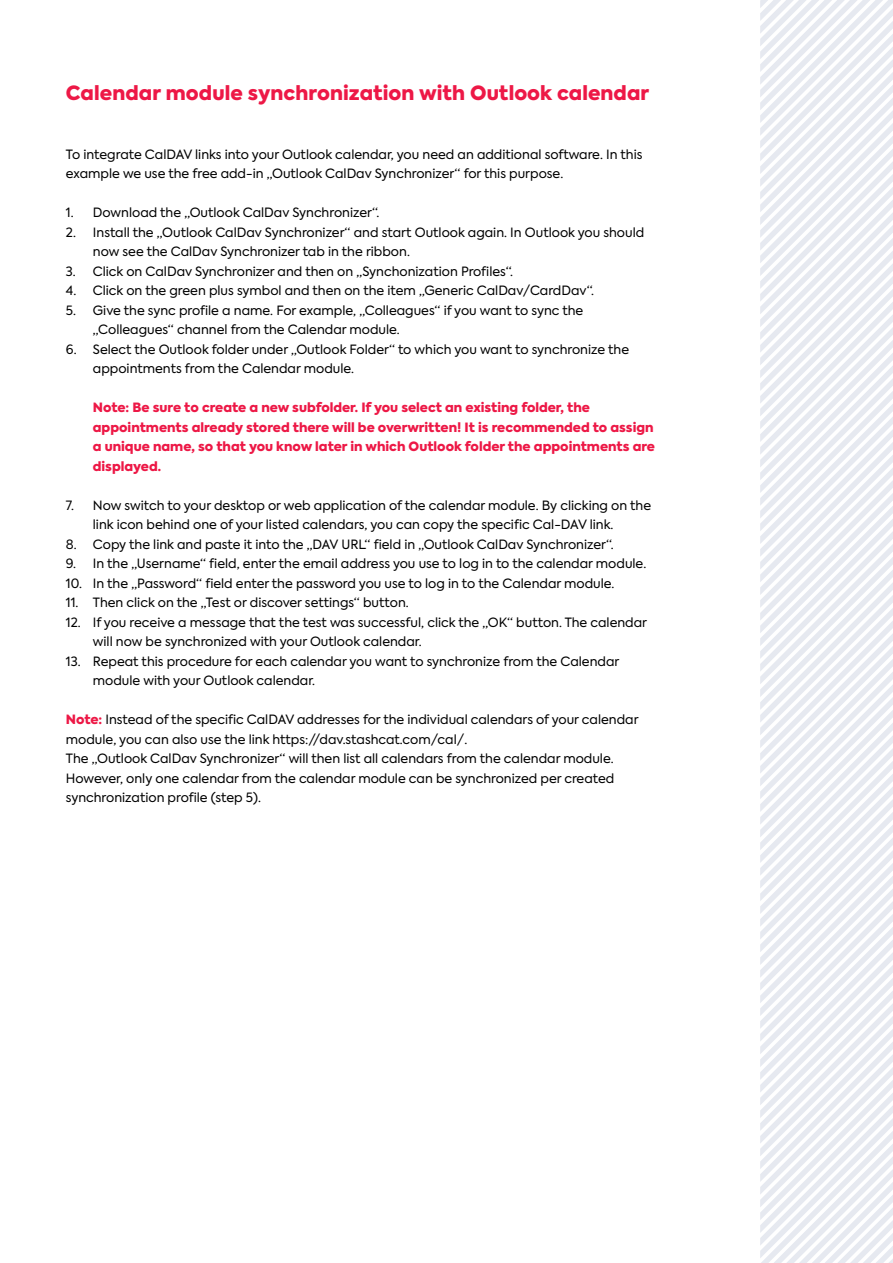
<style>
.page{position:relative;width:893px;height:1263px;background:#fff}
.page>*{position:absolute;margin:0;border:0;box-sizing:border-box;transform-origin:0 0}
.Zwischenheadline_1_13pt{font:900 19.5px "Axiforma";letter-spacing:.005em;color:#ed1846}
.Fließtext{font:12.75px/19.5px "Axiforma";color:#000}
.t1{font:900 12.75px/19.5px "Axiforma";color:#ed1846}
.s1{font-weight:900;color:#ed1846}
</style>
<div class="page">
<svg style="left:760px;top:0;width:133px;height:1263px"></svg>
<p class="Zwischenheadline_1_13pt" style="left:66px;top:79px;width:585px">Calendar module synchronization with Outlook calendar</p>
<p class="Fließtext" style="left:66px;top:145px;width:578px">To integrate CalDAV links into your Outlook calendar, you need an additional software. In this example we use the free add-in „Outlook CalDav Synchronizer“ for this purpose.</p>
<p class="Fließtext" style="left:66px;top:203px;width:315px">1. Download the „Outlook CalDav Synchronizer“.</p>
<p class="Fließtext" style="left:93px;top:223px;width:553px;text-indent:-27px">2. Install the „Outlook CalDav Synchronizer“ and start Outlook again. In Outlook you should now see the CalDav Synchronizer tab in the ribbon.</p>
<p class="Fließtext" style="left:66px;top:262px;width:449px">3. Click on CalDav Synchronizer and then on „Synchonization Profiles“.</p>
<p class="Fließtext" style="left:66px;top:281px;width:530px">4. Click on the green plus symbol and then on the item „Generic CalDav/CardDav“.</p>
<p class="Fließtext" style="left:93px;top:301px;width:492px;text-indent:-27px">5. Give the sync profile a name. For example, „Colleagues“ if you want to sync the „Colleagues“ channel from the Calendar module.</p>
<p class="Fließtext" style="left:93px;top:340px;width:538px;text-indent:-27px">6. Select the Outlook folder under „Outlook Folder“ to which you want to synchronize the appointments from the Calendar module.</p>
<p class="t1" style="left:93px;top:398px;width:564px">Note: Be sure to create a new subfolder. If you select an existing folder, the appointments already stored there will be overwritten! It is recommended to assign a unique name, so that you know later in which Outlook folder the appointments are displayed.</p>
<p class="Fließtext" style="left:93px;top:496px;width:560px;text-indent:-27px">7. Now switch to your desktop or web application of the calendar module. By clicking on the link icon behind one of your listed calendars, you can copy the specific Cal-DAV link.</p>
<p class="Fließtext" style="left:66px;top:535px;width:549px">8. Copy the link and paste it into the „DAV URL“ field in „Outlook CalDav Synchronizer“.</p>
<p class="Fließtext" style="left:66px;top:554px;width:582px">9. In the „Username“ field, enter the email address you use to log in to the calendar module.</p>
<p class="Fließtext" style="left:66px;top:574px;width:550px">10. In the „Password“ field enter the password you use to log in to the Calendar module.</p>
<p class="Fließtext" style="left:66px;top:593px;width:344px">11. Then click on the „Test or discover settings“ button.</p>
<p class="Fließtext" style="left:93px;top:613px;width:556px;text-indent:-27px">12. If you receive a message that the test was successful, click the „OK“ button. The calendar will now be synchronized with your Outlook calendar.</p>
<p class="Fließtext" style="left:93px;top:652px;width:528px;text-indent:-27px">13. Repeat this procedure for each calendar you want to synchronize from the Calendar module with your Outlook calendar.</p>
<p class="Fließtext" style="left:66px;top:710px;width:574px"><span class="s1">Note:</span> Instead of the specific CalDAV addresses for the individual calendars of your calendar module, you can also use the link https://dav.stashcat.com/cal/.</p>
<p class="Fließtext" style="left:66px;top:749px;width:550px;text-align:justify">The „Outlook CalDav Synchronizer“ will then list all calendars from the calendar module.<br>However, only one calendar from the calendar module can be synchronized per created synchronization profile (step 5).</p>
</div>
